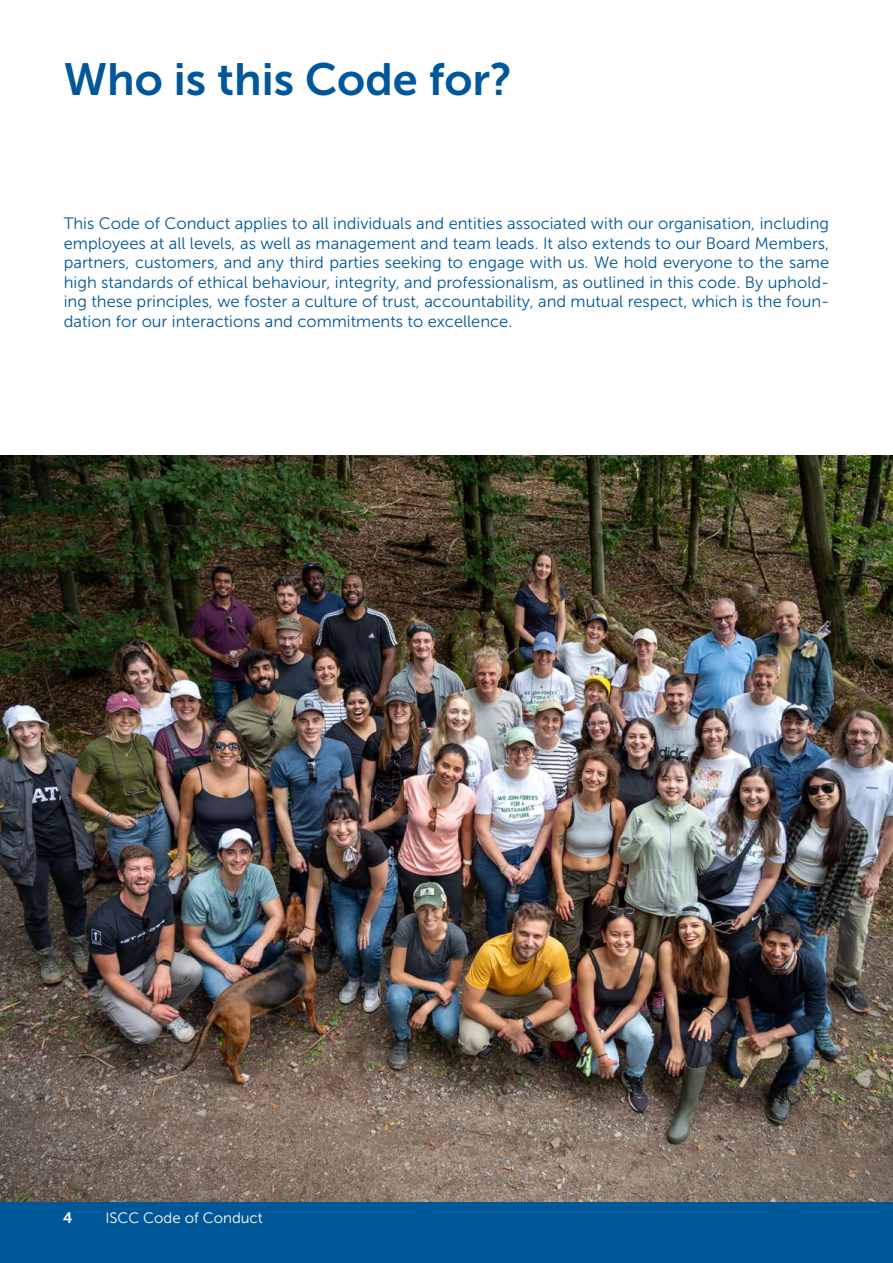
<style>
.page{position:relative;width:893px;height:1263px;background:#fff}
.page>*{position:absolute;margin:0;border:0;box-sizing:border-box;transform-origin:0 0}
.t1{font:45px "Museo Sans 700";color:#005799}
.t2{font:16.5px/19.5px "Museo Sans 300";color:#005799;text-align:justify}
.t3{font:15px "Museo Sans 300";color:#fff}
.t4{font:15px "Museo Sans 700";color:#fff}
</style>
<div class="page">
<div style="left:0;top:1200px;width:893px;height:63px;background:#005798"></div>
<img style="left:0;top:455px;width:893px;height:746px">
<h1 class="t1" style="left:64px;top:54px;width:450px">Who is this Code for?</h1>
<p class="t2" style="left:64px;top:214px;width:767px">This Code of Conduct applies to all individuals and entities associated with our organisation, including employees at all levels, as well as management and team leads. It also extends to our Board Members, partners, customers, and any third parties seeking to engage with us. We hold everyone to the same high standards of ethical behaviour, integrity, and professionalism, as outlined in this code. By uphold&shy;ing these principles, we foster a culture of trust, accountability, and mutual respect, which is the foun&shy;dation for our interactions and commitments to excellence.</p>
<p class="t4" style="left:63px;top:1209px;width:11px">4</p>
<p class="t3" style="left:105px;top:1209px;width:159px">ISCC Code of Conduct</p>
</div>
